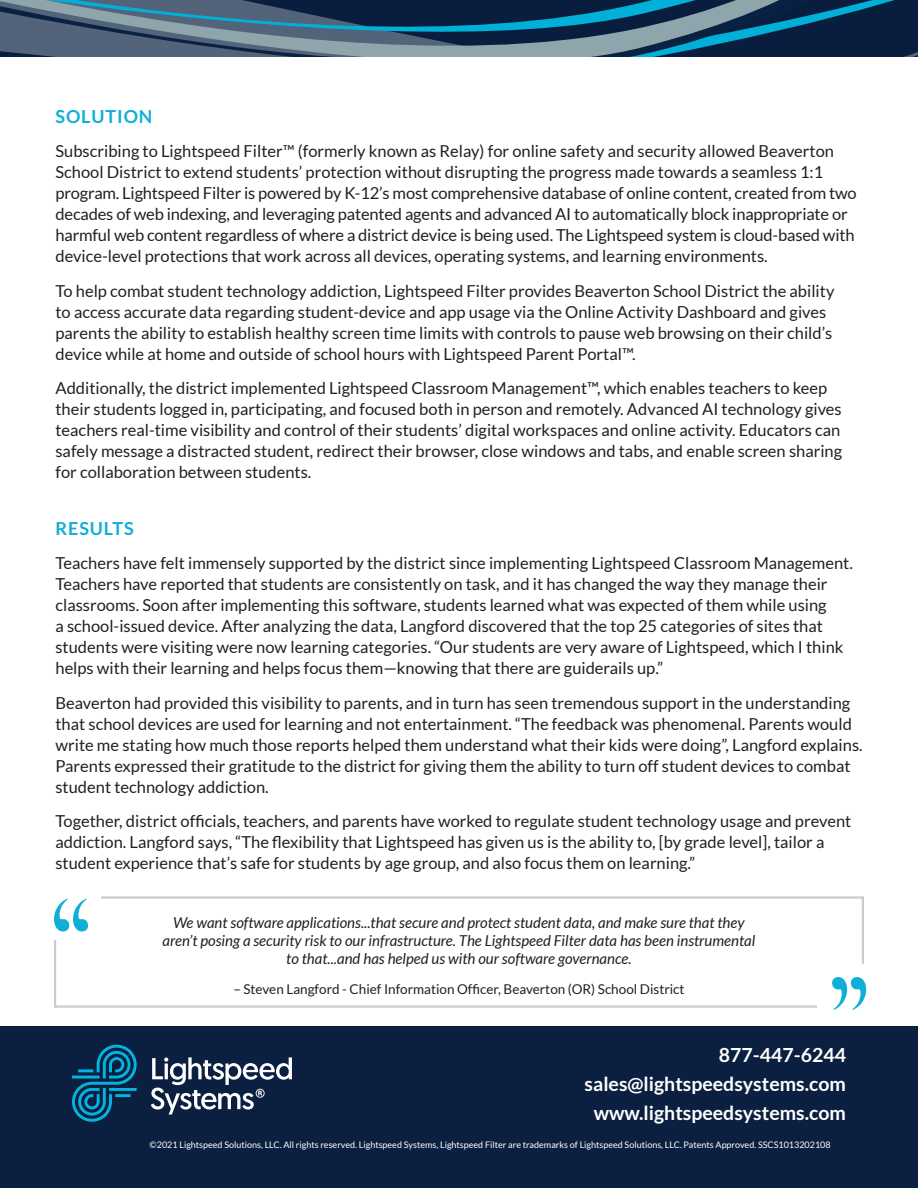
<style>
.page{position:relative;width:918px;height:1188px;background:#fff}
.page>*{position:absolute;margin:0;border:0;box-sizing:border-box;transform-origin:0 0}
.t1{font:700 19.5px "Lato";color:#fff}
.Section_Header{font:700 18px "Lato";letter-spacing:.05em;color:#10afd8}
.Body_copy{font:16.5px/21px "Lato";color:#231f20}
.t2{font:italic 15px/18px "Lato";color:#231f20;text-align:center}
.t3{font:13.5px "Lato";color:#231f20}
.t4{font:9px "Lato";color:#fff}
</style>
<div class="page">
<svg style="left:0;top:0;width:918px;height:56px;background:#3a5d76"></svg>
<svg style="left:701px;top:0;width:217px;height:39px;background:#184564"></svg>
<div style="left:0;top:1026px;width:918px;height:162px;background:#0b1f41"></div>
<svg style="left:54px;top:940px;width:763px;height:68px"></svg>
<svg style="left:54px;top:899px;width:34px;height:33px"></svg>
<svg style="left:832px;top:977px;width:34px;height:33px"></svg>
<svg style="left:99px;top:896px;width:765px;height:70px"></svg>
<svg style="left:72px;top:1045px;width:65px;height:77px"></svg>
<svg style="left:151px;top:1057px;width:141px;height:58px"></svg>
<p class="Section_Header" style="left:56px;top:106px;width:99px">SOLUTION</p>
<p class="Body_copy" style="left:56px;top:141px;width:803px">Subscribing to Lightspeed Filter™ (formerly known as Relay) for online safety and security allowed Beaverton School District to extend students’ protection without disrupting the progress made towards a seamless 1:1 program. Lightspeed Filter is powered by K-12’s most comprehensive database of online content, created from two decades of web indexing, and leveraging patented agents and advanced AI to automatically block inappropriate or harmful web content regardless of where a district device is being used. The Lightspeed system is cloud-based with device-level protections that work across all devices, operating systems, and learning environments.</p>
<p class="Body_copy" style="left:56px;top:280px;width:780px">To help combat student technology addiction, Lightspeed Filter provides Beaverton School District the ability to access accurate data regarding student-device and app usage via the Online Activity Dashboard and gives parents the ability to establish healthy screen time limits with controls to pause web browsing on their child’s device while at home and outside of school hours with Lightspeed Parent Portal™.</p>
<p class="Body_copy" style="left:56px;top:378px;width:788px">Additionally, the district implemented Lightspeed Classroom Management™, which enables teachers to keep their students logged in, participating, and focused both in person and remotely. Advanced AI technology gives teachers real-time visibility and control of their students’ digital workspaces and online activity. Educators can safely message a distracted student, redirect their browser, close windows and tabs, and enable screen sharing for collaboration between students.</p>
<p class="Section_Header" style="left:56px;top:518px;width:80px">RESULTS</p>
<p class="Body_copy" style="left:56px;top:552px;width:799px">Teachers have felt immensely supported by the district since implementing Lightspeed Classroom Management.<br>Teachers have reported that students are consistently on task, and it has changed the way they manage their classrooms. Soon after implementing this software, students learned what was expected of them while using<br>a school-issued device. After analyzing the data, Langford discovered that the top 25 categories of sites that students were visiting were now learning categories. “Our students are very aware of Lightspeed, which I think helps with their learning and helps focus them—knowing that there are guiderails up.”</p>
<p class="Body_copy" style="left:56px;top:692px;width:809px">Beaverton had provided this visibility to parents, and in turn has seen tremendous support in the understanding that school devices are used for learning and not entertainment. “The feedback was phenomenal. Parents would write me stating how much those reports helped them understand what their kids were doing”, Langford explains.<br>Parents expressed their gratitude to the district for giving them the ability to turn off student devices to combat student technology addiction.</p>
<p class="Body_copy" style="left:56px;top:810px;width:797px">Together, district officials, teachers, and parents have worked to regulate student technology usage and prevent addiction. Langford says, “The flexibility that Lightspeed has given us is the ability to, [by grade level], tailor a student experience that’s safe for students by age group, and also focus them on learning.”</p>
<p class="t2" style="left:163px;top:914px;width:594px">We want software applications...that secure and protect student data, and make sure that they aren’t posing a security risk to our infrastructure. The Lightspeed Filter data has been instrumental to that...and has helped us with our software governance.</p>
<p class="t3" style="left:233px;top:982px;width:453px">– Steven Langford - Chief Information Officer, Beaverton (OR) School District</p>
<p class="t1" style="left:719px;top:1044px;width:129px">877-447-6244</p>
<p class="t1" style="left:585px;top:1073px;width:263px">sales@lightspeedsystems.com</p>
<p class="t1" style="left:594px;top:1102px;width:254px">www.lightspeedsystems.com</p>
<p class="t4" style="left:150px;top:1139px;width:683px">©2021 Lightspeed Solutions, LLC. All rights reserved. Lightspeed Systems, Lightspeed Filter are trademarks of Lightspeed Solutions, LLC. Patents Approved. SSCS1013202108</p>
</div>
